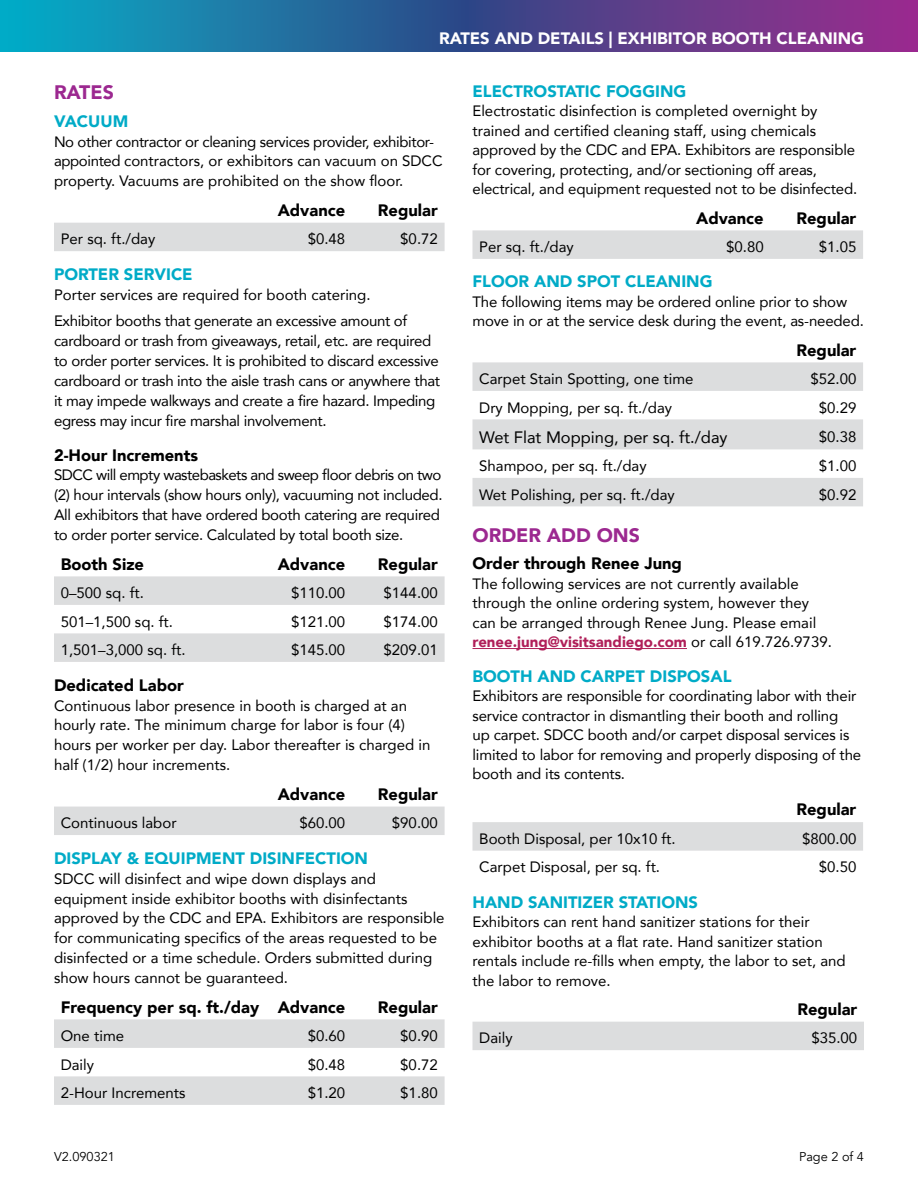
<style>
.page{position:relative;width:918px;height:1188px;background:#fff}
.page>*{position:absolute;margin:0;border:0;box-sizing:border-box;transform-origin:0 0}
.Section_Head{font:900 19.5px "Avenir";color:#9c2890}
.Sub-sub{font:900 16.5px "Avenir";color:#000}
.t1{font:900 16.5px "Avenir";color:#00abc7}
.Sub-sub-2{font:900 16.5px "Avenir";color:#fff}
.Body{font:16.5px "Avenir";color:#000}
.Body_no_space_after{font:15px/19.8px "Avenir";color:#000}
.Body-2{font:15px/19.5px "Avenir";letter-spacing:-.01em;color:#000}
.Body_no_space_after-2{font:15px/19.8px "Avenir";letter-spacing:-.02em;color:#000}
.Price{font:15px "Avenir";color:#000}
.t2{font:12.75px "Avenir";color:#000}
.s1{font-weight:900;color:#b01f59}
</style>
<div class="page">
<svg style="left:0;top:0;width:918px;height:52px;background:#415b99"></svg>
<div style="left:54px;top:223px;width:391px;height:28px;background:#dcddde"></div>
<svg style="left:54px;top:576px;width:391px;height:86px"></svg>
<div style="left:54px;top:807px;width:391px;height:28px;background:#dcddde"></div>
<svg style="left:54px;top:1019px;width:391px;height:86px"></svg>
<hr style="left:472px;top:648px;width:215px;height:1px;background:#b01f59">
<div style="left:472px;top:230px;width:391px;height:29px;background:#dcddde"></div>
<svg style="left:472px;top:362px;width:391px;height:144px;fill:#dcddde"></svg>
<div style="left:472px;top:822px;width:391px;height:29px;background:#dcddde"></div>
<div style="left:472px;top:1022px;width:392px;height:28px;background:#dcddde"></div>
<p class="Sub-sub-2" style="left:439px;top:24px;width:426px">RATES AND DETAILS | EXHIBITOR BOOTH CLEANING</p>
<p class="Section_Head" style="left:54px;top:75px;width:61px">RATES</p>
<p class="t1" style="left:54px;top:107px;width:76px">VACUUM</p>
<p class="Body_no_space_after" style="left:54px;top:131px;width:390px">No other contractor or cleaning services provider, exhibitor&shy;appointed contractors, or exhibitors can vacuum on SDCC property. Vacuums are prohibited on the show floor.</p>
<p class="Sub-sub" style="left:278px;top:196px;width:69px">Advance</p>
<p class="Sub-sub" style="left:378px;top:196px;width:61px">Regular</p>
<p class="Body-2" style="left:61px;top:229px;width:96px">Per sq. ft./day</p>
<p class="Price" style="left:308px;top:227px;width:39px">$0.48</p>
<p class="Price" style="left:400px;top:227px;width:39px">$0.72</p>
<p class="t1" style="left:54px;top:260px;width:140px">PORTER SERVICE</p>
<p class="Body-2" style="left:54px;top:284px;width:318px">Porter services are required for booth catering.</p>
<p class="Body-2" style="left:54px;top:311px;width:388px">Exhibitor booths that generate an excessive amount of cardboard or trash from giveaways, retail, etc. are required to order porter services. It is prohibited to discard excessive cardboard or trash into the aisle trash cans or anywhere that it may impede walkways and create a fire hazard. Impeding egress may incur fire marshal involvement.</p>
<p class="Sub-sub" style="left:54px;top:441px;width:146px">2-Hour Increments</p>
<p class="Body_no_space_after-2" style="left:54px;top:465px;width:390px">SDCC will empty wastebaskets and sweep floor debris on two (2) hour intervals (show hours only), vacuuming not included.<br>All exhibitors that have ordered booth catering are required to order porter service. Calculated by total booth size.</p>
<p class="Sub-sub" style="left:61px;top:550px;width:85px">Booth Size</p>
<p class="Sub-sub" style="left:278px;top:550px;width:69px">Advance</p>
<p class="Sub-sub" style="left:378px;top:550px;width:61px">Regular</p>
<p class="Body-2" style="left:61px;top:583px;width:85px">0–500 sq. ft.</p>
<p class="Price" style="left:291px;top:581px;width:56px">$110.00</p>
<p class="Price" style="left:384px;top:581px;width:56px">$144.00</p>
<p class="Body-2" style="left:61px;top:611px;width:114px">501–1,500 sq. ft.</p>
<p class="Price" style="left:291px;top:609px;width:56px">$121.00</p>
<p class="Price" style="left:384px;top:609px;width:56px">$174.00</p>
<p class="Body-2" style="left:61px;top:640px;width:126px">1,501–3,000 sq. ft.</p>
<p class="Price" style="left:291px;top:638px;width:56px">$145.00</p>
<p class="Price" style="left:384px;top:638px;width:56px">$209.01</p>
<p class="Sub-sub" style="left:54px;top:671px;width:131px">Dedicated Labor</p>
<p class="Body_no_space_after" style="left:54px;top:695px;width:378px">Continuous labor presence in booth is charged at an hourly rate. The minimum charge for labor is four (4) hours per worker per day. Labor thereafter is charged in half (1/2) hour increments.</p>
<p class="Sub-sub" style="left:278px;top:780px;width:69px">Advance</p>
<p class="Sub-sub" style="left:378px;top:780px;width:61px">Regular</p>
<p class="Body-2" style="left:61px;top:813px;width:117px">Continuous labor</p>
<p class="Price" style="left:299px;top:811px;width:47px">$60.00</p>
<p class="Price" style="left:392px;top:811px;width:47px">$90.00</p>
<p class="t1" style="left:54px;top:844px;width:316px">DISPLAY &amp; EQUIPMENT DISINFECTION</p>
<p class="Body_no_space_after" style="left:54px;top:868px;width:392px">SDCC will disinfect and wipe down displays and equipment inside exhibitor booths with disinfectants approved by the CDC and EPA. Exhibitors are responsible for communicating specifics of the areas requested to be disinfected or a time schedule. Orders submitted during show hours cannot be guaranteed.</p>
<p class="Sub-sub" style="left:61px;top:993px;width:200px">Frequency per sq. ft./day</p>
<p class="Sub-sub" style="left:278px;top:993px;width:69px">Advance</p>
<p class="Sub-sub" style="left:378px;top:993px;width:61px">Regular</p>
<p class="Body-2" style="left:61px;top:1026px;width:65px">One time</p>
<p class="Price" style="left:308px;top:1024px;width:39px">$0.60</p>
<p class="Price" style="left:400px;top:1024px;width:39px">$0.90</p>
<p class="Body-2" style="left:61px;top:1054px;width:35px">Daily</p>
<p class="Price" style="left:308px;top:1052px;width:39px">$0.48</p>
<p class="Price" style="left:400px;top:1052px;width:39px">$0.72</p>
<p class="Body-2" style="left:61px;top:1083px;width:126px">2-Hour Increments</p>
<p class="Price" style="left:308px;top:1081px;width:39px">$1.20</p>
<p class="Price" style="left:400px;top:1081px;width:39px">$1.80</p>
<p class="t1" style="left:472px;top:77px;width:215px">ELECTROSTATIC FOGGING</p>
<p class="Body_no_space_after" style="left:472px;top:101px;width:386px">Electrostatic disinfection is completed overnight by trained and certified cleaning staff, using chemicals approved by the CDC and EPA. Exhibitors are responsible for covering, protecting, and/or sectioning off areas, electrical, and equipment requested not to be disinfected.</p>
<p class="Sub-sub" style="left:696px;top:204px;width:69px">Advance</p>
<p class="Sub-sub" style="left:796px;top:204px;width:61px">Regular</p>
<p class="Body-2" style="left:479px;top:237px;width:96px">Per sq. ft./day</p>
<p class="Price" style="left:726px;top:235px;width:39px">$0.80</p>
<p class="Price" style="left:819px;top:235px;width:39px">$1.05</p>
<p class="t1" style="left:472px;top:268px;width:242px">FLOOR AND SPOT CLEANING</p>
<p class="Body_no_space_after" style="left:472px;top:292px;width:393px">The following items may be ordered online prior to show move in or at the service desk during the event, as-needed.</p>
<p class="Sub-sub" style="left:796px;top:336px;width:61px">Regular</p>
<p class="Body-2" style="left:479px;top:369px;width:216px">Carpet Stain Spotting, one time</p>
<p class="Price" style="left:810px;top:367px;width:47px">$52.00</p>
<p class="Body-2" style="left:479px;top:397px;width:194px">Dry Mopping, per sq. ft./day</p>
<p class="Price" style="left:819px;top:395px;width:39px">$0.29</p>
<p class="Body" style="left:479px;top:424px;width:250px">Wet Flat Mopping, per sq. ft./day</p>
<p class="Price" style="left:819px;top:425px;width:39px">$0.38</p>
<p class="Body-2" style="left:479px;top:456px;width:169px">Shampoo, per sq. ft./day</p>
<p class="Price" style="left:819px;top:454px;width:39px">$1.00</p>
<p class="Body-2" style="left:479px;top:484px;width:197px">Wet Polishing, per sq. ft./day</p>
<p class="Price" style="left:819px;top:482px;width:39px">$0.92</p>
<p class="Section_Head" style="left:472px;top:518px;width:169px">ORDER ADD ONS</p>
<p class="Sub-sub" style="left:472px;top:550px;width:211px">Order through Renee Jung</p>
<p class="Body-2" style="left:472px;top:574px;width:361px">The following services are not currently available through the online ordering system, however they can be arranged through Renee Jung. Please email <span class="s1">renee.jung@visitsandiego.com</span> or call 619.726.9739.</p>
<p class="t1" style="left:472px;top:662px;width:261px">BOOTH AND CARPET DISPOSAL</p>
<p class="Body-2" style="left:472px;top:686px;width:390px">Exhibitors are responsible for coordinating labor with their service contractor in dismantling their booth and rolling<br>up carpet. SDCC booth and/or carpet disposal services is limited to labor for removing and properly disposing of the booth and its contents.</p>
<p class="Sub-sub" style="left:796px;top:796px;width:61px">Regular</p>
<p class="Body-2" style="left:479px;top:829px;width:198px">Booth Disposal, per 10x10 ft.</p>
<p class="Price" style="left:802px;top:827px;width:56px">$800.00</p>
<p class="Body-2" style="left:479px;top:857px;width:182px">Carpet Disposal, per sq. ft.</p>
<p class="Price" style="left:819px;top:855px;width:39px">$0.50</p>
<p class="t1" style="left:472px;top:888px;width:227px">HAND SANITIZER STATIONS</p>
<p class="Body_no_space_after" style="left:472px;top:912px;width:375px">Exhibitors can rent hand sanitizer stations for their exhibitor booths at a flat rate. Hand sanitizer station rentals include re-fills when empty, the labor to set, and the labor to remove.</p>
<p class="Sub-sub" style="left:797px;top:995px;width:61px">Regular</p>
<p class="Body-2" style="left:479px;top:1028px;width:35px">Daily</p>
<p class="Price" style="left:811px;top:1026px;width:47px">$35.00</p>
<p class="t2" style="left:54px;top:1149px;width:62px">V2.090321</p>
<p class="t2" style="left:799px;top:1149px;width:66px">Page 2 of 4</p>
</div>
